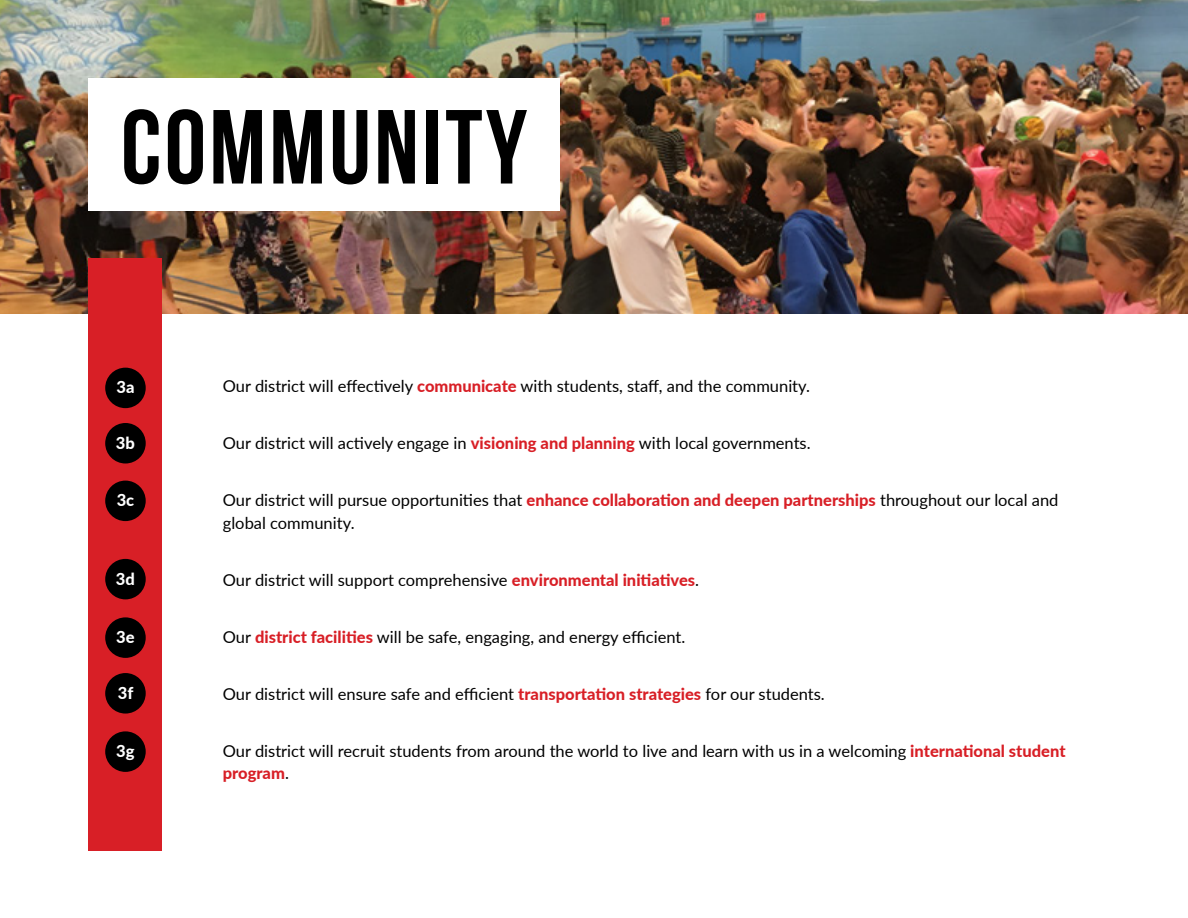
<style>
.page{position:relative;width:1188px;height:918px;background:#fff}
.page>*{position:absolute;margin:0;border:0;box-sizing:border-box;transform-origin:0 0}
.t1{font:700 105px "Bebas Neue";letter-spacing:.03em;color:#000}
.t2{font:16.5px/22.5px "Lato";color:#000}
.t3{font:800 16.5px "Lato";color:#fff}
.s1{font-weight:800;color:#d81f26}
</style>
<div class="page">
<img style="left:0;top:0;width:1188px;height:314px">
<div style="left:88px;top:78px;width:472px;height:132px;background:#fff"></div>
<div style="left:88px;top:258px;width:74px;height:592px;background:#d81f26"></div>
<div style="left:105px;top:368px;width:41px;height:40px;background:#000;border-radius:50%"></div>
<div style="left:105px;top:423px;width:41px;height:41px;background:#000;border-radius:50%"></div>
<div style="left:105px;top:481px;width:41px;height:40px;background:#000;border-radius:50%"></div>
<div style="left:105px;top:559px;width:41px;height:40px;background:#000;border-radius:50%"></div>
<div style="left:105px;top:617px;width:41px;height:41px;background:#000;border-radius:50%"></div>
<div style="left:105px;top:673px;width:41px;height:41px;background:#000;border-radius:50%"></div>
<div style="left:105px;top:731px;width:41px;height:41px;background:#000;border-radius:50%"></div>
<h1 class="t1" style="left:121px;top:90px;width:408px">COMMUNITY</h1>
<p class="t3" style="left:116px;top:375px;width:20px">3a</p>
<p class="t2" style="left:223px;top:374px;width:589px">Our district will effectively <span class="s1">communicate</span> with students, staff, and the community.</p>
<p class="t3" style="left:116px;top:431px;width:20px">3b</p>
<p class="t2" style="left:223px;top:431px;width:589px">Our district will actively engage in <span class="s1">visioning and planning</span> with local governments.</p>
<p class="t3" style="left:117px;top:488px;width:19px">3c</p>
<p class="t2" style="left:223px;top:488px;width:837px">Our district will pursue opportunities that <span class="s1">enhance collaboration and deepen partnerships</span> throughout our local and global community.</p>
<p class="t3" style="left:116px;top:567px;width:20px">3d</p>
<p class="t2" style="left:223px;top:568px;width:478px">Our district will support comprehensive <span class="s1">environmental initiatives</span>.</p>
<p class="t3" style="left:116px;top:625px;width:20px">3e</p>
<p class="t2" style="left:223px;top:625px;width:464px">Our <span class="s1">district facilities</span> will be safe, engaging, and energy efficient.</p>
<p class="t3" style="left:118px;top:681px;width:17px">3f</p>
<p class="t2" style="left:223px;top:682px;width:604px">Our district will ensure safe and efficient <span class="s1">transportation strategies</span> for our students.</p>
<p class="t3" style="left:116px;top:739px;width:20px">3g</p>
<p class="t2" style="left:223px;top:739px;width:844px">Our district will recruit students from around the world to live and learn with us in a welcoming <span class="s1">international student program</span>.</p>
</div>
